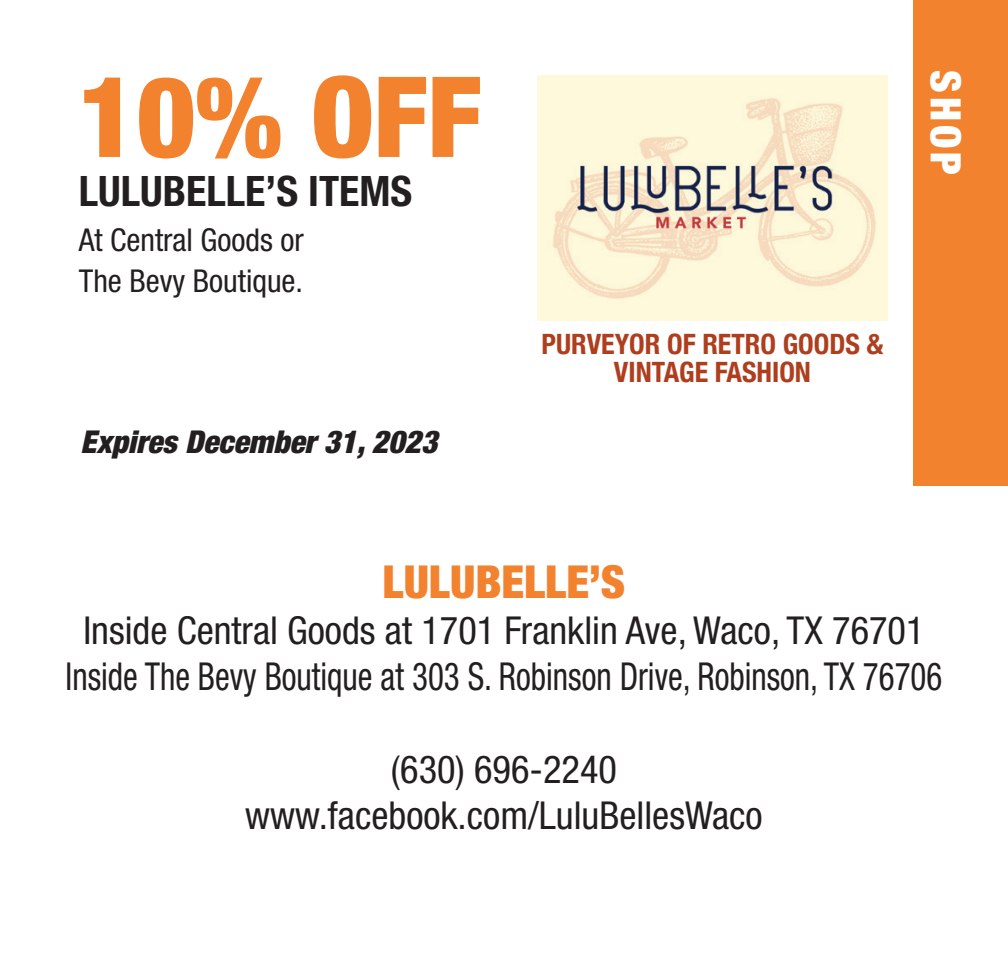
<style>
.page{position:relative;width:1008px;height:971px;background:#fff}
.page>*{position:absolute;margin:0;border:0;box-sizing:border-box;transform-origin:0 0}
.t1{font:900 condensed 112px "Helvetica Neue LT Std";color:#f2822e}
.t2{font:900 condensed 45.5px "Helvetica Neue LT Std";color:#f2822e}
.t3{font:700 condensed 42px "Helvetica Neue LT Std";color:#231f20}
.t4{font:900 condensed 42px "Helvetica Neue LT Std";color:#fff}
.t5{font:condensed 38.5px/46.2px "Helvetica Neue LT Std";color:#231f20;text-align:center}
.t6{font:condensed 31.5px/41.3px "Helvetica Neue LT Std";color:#231f20}
.t7{font:italic 900 condensed 31.5px "Helvetica Neue LT Std";color:#231f20}
.t8{font:700 condensed 28px/28px "Helvetica Neue";color:#ae3e1d;text-align:center}
</style>
<div class="page">
<div style="left:914px;top:0;width:94px;height:485px;background:#f2822e"></div>
<img style="left:537px;top:75px;width:351px;height:245px">
<h1 class="t1" style="left:79px;top:48px;width:404px">10% OFF</h1>
<p class="t3" style="left:79px;top:165px;width:335px">LULUBELLE’S ITEMS</p>
<p class="t6" style="left:79px;top:219px;width:227px">At Central Goods or<br>The Bevy Boutique.</p>
<p class="t7" style="left:81px;top:422px;width:358px">Expires December 31, 2023</p>
<p class="t4" style="left:972px;top:70px;width:107px;rotate:90deg">SHOP</p>
<p class="t8" style="left:542px;top:328px;width:343px">PURVEYOR OF RETRO GOODS &amp;<br>VINTAGE FASHION</p>
<p class="t2" style="left:383px;top:553px;width:244px">LULUBELLE’S</p>
<p class="t5" style="left:66px;top:607px;width:878px">Inside Central Goods at 1701 Franklin Ave, Waco, TX 76701<br>Inside The Bevy Boutique at 303 S. Robinson Drive, Robinson, TX 76706</p>
<p class="t5" style="left:245px;top:745px;width:519px">(630) 696-2240 www.facebook.com/LuluBellesWaco</p>
</div>
